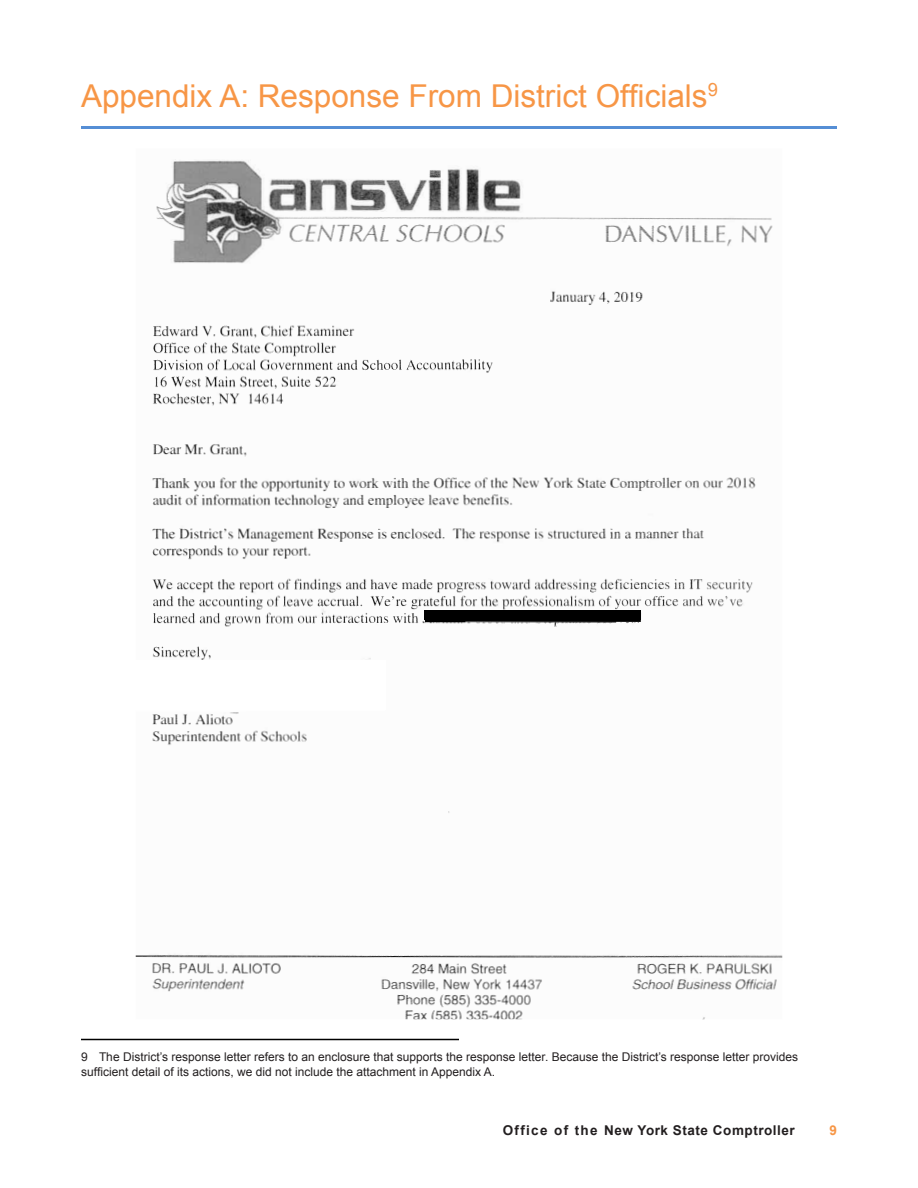
<style>
.page{position:relative;width:918px;height:1188px;background:#fff}
.page>*{position:absolute;margin:0;border:0;box-sizing:border-box;transform-origin:0 0}
.Section_Heads{font:31.5px "Arial";color:#f79646}
.t1{font:700 13.5px "Arial";letter-spacing:.04em;color:#231f20}
.t2{font:700 13.5px "Arial";color:#f79646}
.Footnotes{font:12px/15px "Arial";color:#231f20}
</style>
<div class="page">
<hr style="left:81px;top:126px;width:756px;height:3px;background:#558ed5">
<hr style="left:81px;top:1039px;width:378px;height:1px;background:#000">
<img style="left:136px;top:159px;width:646px;height:860px">
<div style="left:424px;top:610px;width:217px;height:10px;background:#000"></div>
<div style="left:125px;top:660px;width:261px;height:50px;background:#fff"></div>
<p class="Section_Heads" style="left:81px;top:75px;width:638px">Appendix A: Response From District Officials<sup>9</sup></p>
<p class="Footnotes" style="left:81px;top:1049px;width:719px">9 The District’s response letter refers to an enclosure that supports the response letter. Because the District’s response letter provides sufficient detail of its actions, we did not include the attachment in Appendix A.</p>
<p class="t1" style="left:503px;top:1121px;width:294px">Office of the New York State Comptroller</p>
<p class="t2" style="left:829px;top:1121px;width:9px">9</p>
</div>
